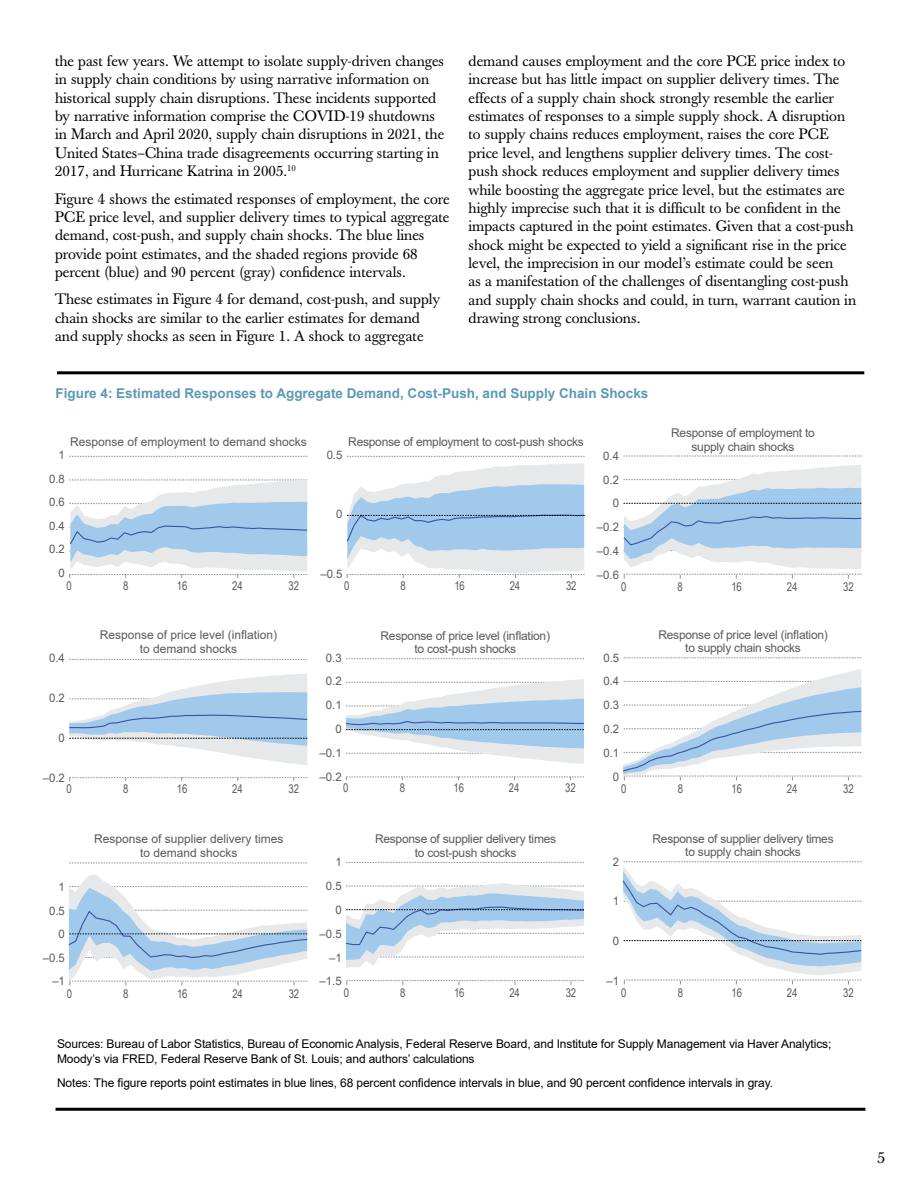
<style>
.page{position:relative;width:918px;height:1188px;background:#fff}
.page>*{position:absolute;margin:0;border:0;box-sizing:border-box;transform-origin:0 0}
.t1{font:15.75px "Baskerville";color:#000}
.t2{font:15px/18.3px "Baskerville";color:#000}
.t3{font:700 13.5px "Arial";color:#5c99b5}
.t4{font:12px/15px "Arial";letter-spacing:-.01em;color:#000}
.t5{font:12px/13.5px "Arial";letter-spacing:-.02em;color:#58595b;text-align:center}
.t6{font:12px/13.5px "Arial";color:#58595b;text-align:center}
.t7{font:12px "Arial Narrow";letter-spacing:-.01em;color:#58595b}
.t8{font:11.7px/23.9px "Arial";color:#58595b;text-align:right}
</style>
<div class="page">
<hr style="left:57px;top:371px;width:807px;height:3px;background:#000">
<hr style="left:56px;top:1108px;width:809px;height:3px;background:#000">
<svg style="left:69px;top:456px;width:238px;height:1px"></svg>
<svg style="left:69px;top:480px;width:239px;height:98px"></svg>
<svg style="left:69px;top:777px;width:238px;height:4px"></svg>
<svg style="left:69px;top:659px;width:238px;height:1px"></svg>
<svg style="left:69px;top:674px;width:239px;height:91px"></svg>
<svg style="left:69px;top:863px;width:238px;height:1px"></svg>
<svg style="left:68px;top:875px;width:240px;height:110px"></svg>
<svg style="left:347px;top:456px;width:238px;height:1px"></svg>
<svg style="left:346px;top:463px;width:239px;height:115px"></svg>
<svg style="left:346px;top:777px;width:238px;height:3px"></svg>
<svg style="left:346px;top:658px;width:238px;height:1px"></svg>
<svg style="left:346px;top:679px;width:238px;height:85px"></svg>
<svg style="left:346px;top:862px;width:238px;height:1px"></svg>
<svg style="left:346px;top:980px;width:238px;height:5px"></svg>
<svg style="left:346px;top:883px;width:238px;height:85px"></svg>
<svg style="left:624px;top:456px;width:237px;height:1px"></svg>
<svg style="left:623px;top:465px;width:239px;height:114px"></svg>
<svg style="left:624px;top:658px;width:237px;height:1px"></svg>
<svg style="left:623px;top:669px;width:239px;height:111px"></svg>
<svg style="left:622px;top:862px;width:240px;height:122px"></svg>
<p class="t2" style="left:55px;top:52px;width:391px">the past few years. We attempt to isolate supply-driven changes in supply chain conditions by using narrative information on historical supply chain disruptions. These incidents supported by narrative information comprise the COVID-19 shutdowns in March and April 2020, supply chain disruptions in 2021, the United States–China trade disagreements occurring starting in 2017, and Hurricane Katrina in 2005.<sup>10</sup></p>
<p class="t2" style="left:55px;top:190px;width:396px">Figure 4 shows the estimated responses of employment, the core PCE price level, and supplier delivery times to typical aggregate demand, cost-push, and supply chain shocks. The blue lines provide point estimates, and the shaded regions provide 68 percent (blue) and 90 percent (gray) confidence intervals.</p>
<p class="t2" style="left:55px;top:291px;width:387px">These estimates in Figure 4 for demand, cost-push, and supply chain shocks are similar to the earlier estimates for demand and supply shocks as seen in Figure 1. A shock to aggregate</p>
<p class="t2" style="left:469px;top:52px;width:389px">demand causes employment and the core PCE price index to increase but has little impact on supplier delivery times. The effects of a supply chain shock strongly resemble the earlier estimates of responses to a simple supply shock. A disruption to supply chains reduces employment, raises the core PCE price level, and lengthens supplier delivery times. The cost&shy;push shock reduces employment and supplier delivery times while boosting the aggregate price level, but the estimates are highly imprecise such that it is difficult to be confident in the impacts captured in the point estimates. Given that a cost-push shock might be expected to yield a significant rise in the price level, the imprecision in our model’s estimate could be seen<br>as a manifestation of the challenges of disentangling cost-push and supply chain shocks and could, in turn, warrant caution in drawing strong conclusions.</p>
<p class="t3" style="left:56px;top:383px;width:594px">Figure 4: Estimated Responses to Aggregate Demand, Cost-Push, and Supply Chain Shocks</p>
<p class="t6" style="left:70px;top:435px;width:238px">Response of employment to demand shocks</p>
<p class="t8" style="left:49px;top:443px;width:17px">1<br>0.8<br>0.6<br>0.4<br>0.2<br>0</p>
<p class="t5" style="left:348px;top:435px;width:237px">Response of employment to cost-push shocks</p>
<p class="t8" style="left:327px;top:443px;width:17px">0.5</p>
<p class="t8" style="left:336px;top:502px;width:8px">0</p>
<p class="t8" style="left:320px;top:562px;width:24px">–0.5</p>
<p class="t8" style="left:597px;top:444px;width:24px">0.4<br>0.2<br>0 –0.2 –0.4 –0.6</p>
<p class="t5" style="left:671px;top:426px;width:145px">Response of employment to supply chain shocks</p>
<p class="t7" style="left:67px;top:577px;width:7px">0</p>
<p class="t7" style="left:123px;top:577px;width:7px">8</p>
<p class="t7" style="left:177px;top:577px;width:12px">16</p>
<p class="t7" style="left:232px;top:577px;width:12px">24</p>
<p class="t7" style="left:289px;top:577px;width:12px">32</p>
<p class="t7" style="left:344px;top:577px;width:7px">0</p>
<p class="t7" style="left:401px;top:577px;width:7px">8</p>
<p class="t7" style="left:454px;top:577px;width:12px">16</p>
<p class="t7" style="left:510px;top:577px;width:12px">24</p>
<p class="t7" style="left:566px;top:577px;width:12px">32</p>
<p class="t7" style="left:621px;top:578px;width:7px">0</p>
<p class="t7" style="left:678px;top:578px;width:7px">8</p>
<p class="t7" style="left:731px;top:578px;width:12px">16</p>
<p class="t7" style="left:787px;top:578px;width:12px">24</p>
<p class="t7" style="left:843px;top:578px;width:12px">32</p>
<p class="t8" style="left:49px;top:646px;width:17px">0.4</p>
<p class="t8" style="left:49px;top:686px;width:17px">0.2</p>
<p class="t8" style="left:59px;top:726px;width:8px">0</p>
<p class="t8" style="left:43px;top:766px;width:24px">–0.2</p>
<p class="t6" style="left:100px;top:628px;width:179px">Response of price level (inflation) to demand shocks</p>
<p class="t7" style="left:67px;top:780px;width:7px">0</p>
<p class="t7" style="left:123px;top:780px;width:7px">8</p>
<p class="t7" style="left:177px;top:780px;width:12px">16</p>
<p class="t7" style="left:232px;top:780px;width:12px">24</p>
<p class="t7" style="left:289px;top:780px;width:12px">32</p>
<p class="t8" style="left:320px;top:645px;width:24px">0.3<br>0.2<br>0.1<br>0 –0.1 –0.2</p>
<p class="t5" style="left:381px;top:629px;width:171px">Response of price level (inflation) to cost-push shocks</p>
<p class="t7" style="left:343px;top:779px;width:7px">0</p>
<p class="t7" style="left:400px;top:779px;width:7px">8</p>
<p class="t7" style="left:454px;top:779px;width:12px">16</p>
<p class="t7" style="left:509px;top:779px;width:12px">24</p>
<p class="t7" style="left:565px;top:779px;width:12px">32</p>
<p class="t8" style="left:603px;top:646px;width:17px">0.5<br>0.4<br>0.3<br>0.2<br>0.1<br>0</p>
<p class="t5" style="left:658px;top:628px;width:171px">Response of price level (inflation) to supply chain shocks</p>
<p class="t7" style="left:621px;top:780px;width:7px">0</p>
<p class="t7" style="left:678px;top:780px;width:7px">8</p>
<p class="t7" style="left:732px;top:780px;width:12px">16</p>
<p class="t7" style="left:787px;top:780px;width:12px">24</p>
<p class="t7" style="left:843px;top:780px;width:12px">32</p>
<p class="t8" style="left:43px;top:875px;width:24px">1<br>0.5<br>0 –0.5 –1</p>
<p class="t6" style="left:94px;top:832px;width:191px">Response of supplier delivery times to demand shocks</p>
<p class="t8" style="left:320px;top:850px;width:24px">1<br>0.5<br>0 –0.5 –1 –1.5</p>
<p class="t5" style="left:375px;top:832px;width:183px">Response of supplier delivery times to cost-push shocks</p>
<p class="t8" style="left:613px;top:850px;width:8px">2</p>
<p class="t8" style="left:613px;top:889px;width:8px">1</p>
<p class="t8" style="left:613px;top:929px;width:8px">0</p>
<p class="t8" style="left:607px;top:969px;width:14px">–1</p>
<p class="t5" style="left:653px;top:832px;width:183px">Response of supplier delivery times to supply chain shocks</p>
<p class="t7" style="left:67px;top:985px;width:7px">0</p>
<p class="t7" style="left:123px;top:985px;width:7px">8</p>
<p class="t7" style="left:177px;top:985px;width:12px">16</p>
<p class="t7" style="left:232px;top:985px;width:12px">24</p>
<p class="t7" style="left:289px;top:985px;width:12px">32</p>
<p class="t7" style="left:344px;top:984px;width:7px">0</p>
<p class="t7" style="left:400px;top:984px;width:7px">8</p>
<p class="t7" style="left:454px;top:984px;width:12px">16</p>
<p class="t7" style="left:509px;top:984px;width:12px">24</p>
<p class="t7" style="left:566px;top:984px;width:12px">32</p>
<p class="t7" style="left:621px;top:984px;width:7px">0</p>
<p class="t7" style="left:678px;top:984px;width:7px">8</p>
<p class="t7" style="left:732px;top:984px;width:12px">16</p>
<p class="t7" style="left:787px;top:984px;width:12px">24</p>
<p class="t7" style="left:843px;top:984px;width:12px">32</p>
<p class="t4" style="left:57px;top:1036px;width:776px">Sources: Bureau of Labor Statistics, Bureau of Economic Analysis, Federal Reserve Board, and Institute for Supply Management via Haver Analytics;<br>Moody’s via FRED, Federal Reserve Bank of St. Louis; and authors’ calculations</p>
<p class="t4" style="left:57px;top:1075px;width:718px">Notes: The figure reports point estimates in blue lines, 68 percent confidence intervals in blue, and 90 percent confidence intervals in gray.</p>
<p class="t1" style="left:878px;top:1148px;width:9px">5</p>
</div>
